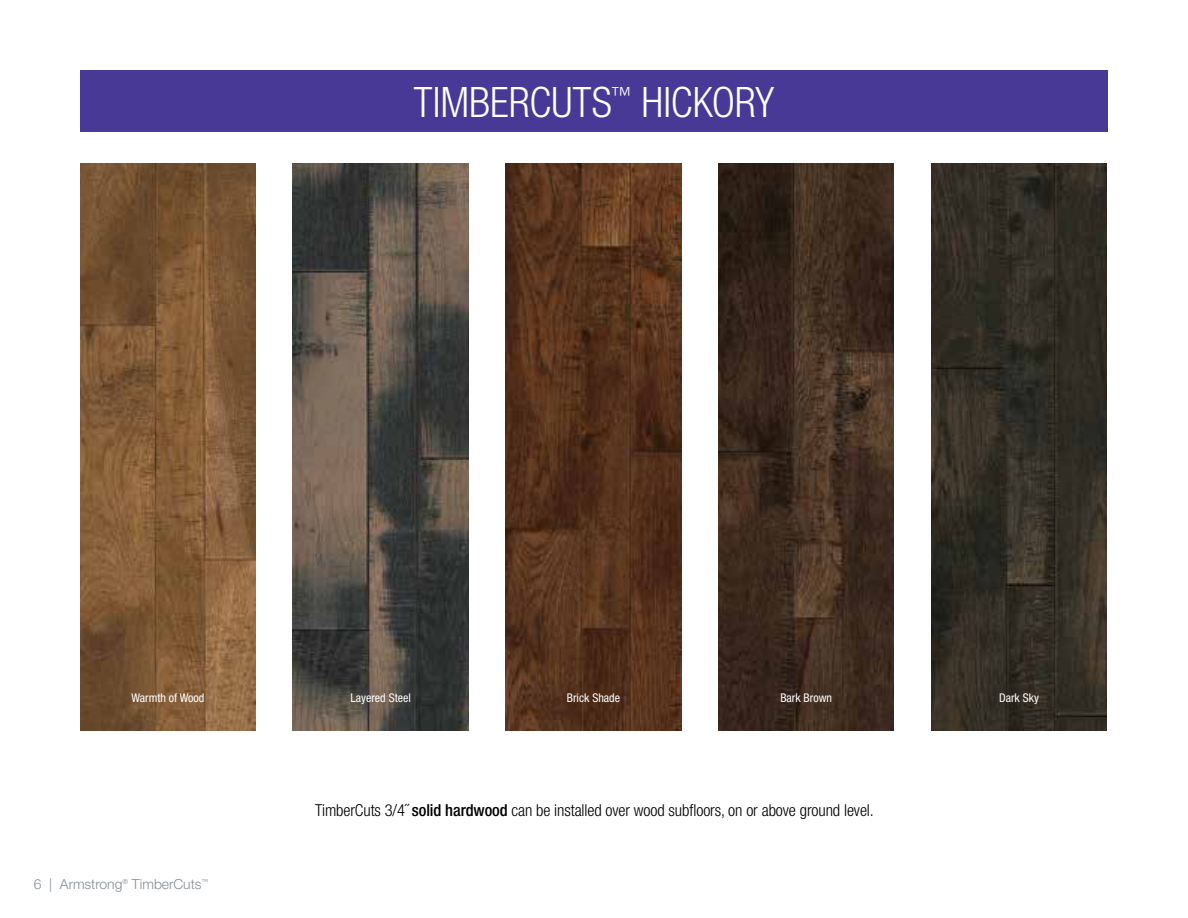
<style>
.page{position:relative;width:1188px;height:918px;background:#fff}
.page>*{position:absolute;margin:0;border:0;box-sizing:border-box;transform-origin:0 0}
.t1{font:300 condensed 42px "Helvetica Neue";color:#fff}
.t2{font:300 condensed 16.5px "Helvetica Neue";letter-spacing:-.005em;color:#000}
.t3{font:300 13.8px "Helvetica Neue";color:#858e94}
.t4{font:condensed 12px "Helvetica Neue";color:#fff}
.s1{font-weight:500}
</style>
<div class="page">
<div style="left:80px;top:71px;width:1028px;height:61px;background:#483996"></div>
<img style="left:80px;top:163px;width:176px;height:567px">
<img style="left:293px;top:163px;width:175px;height:567px">
<img style="left:506px;top:163px;width:175px;height:567px">
<img style="left:718px;top:163px;width:176px;height:567px">
<img style="left:931px;top:163px;width:176px;height:567px">
<h1 class="t1" style="left:414px;top:78px;width:362px">TIMBERCUTS<sup>™</sup> HICKORY</h1>
<p class="t4" style="left:131px;top:691px;width:75px">Warmth of Wood</p>
<p class="t4" style="left:351px;top:691px;width:62px">Layered Steel</p>
<p class="t4" style="left:567px;top:691px;width:55px">Brick Shade</p>
<p class="t4" style="left:780px;top:691px;width:53px">Bark Brown</p>
<p class="t4" style="left:999px;top:691px;width:41px">Dark Sky</p>
<p class="t3" style="left:34px;top:876px;width:176px">6 | Armstrong<sup>®</sup> TimberCuts<sup>™</sup></p>
<p class="t2" style="left:315px;top:801px;width:560px">TimberCuts 3/4˝ <span class="s1">solid hardwood</span> can be installed over wood subfloors, on or above ground level.</p>
</div>
